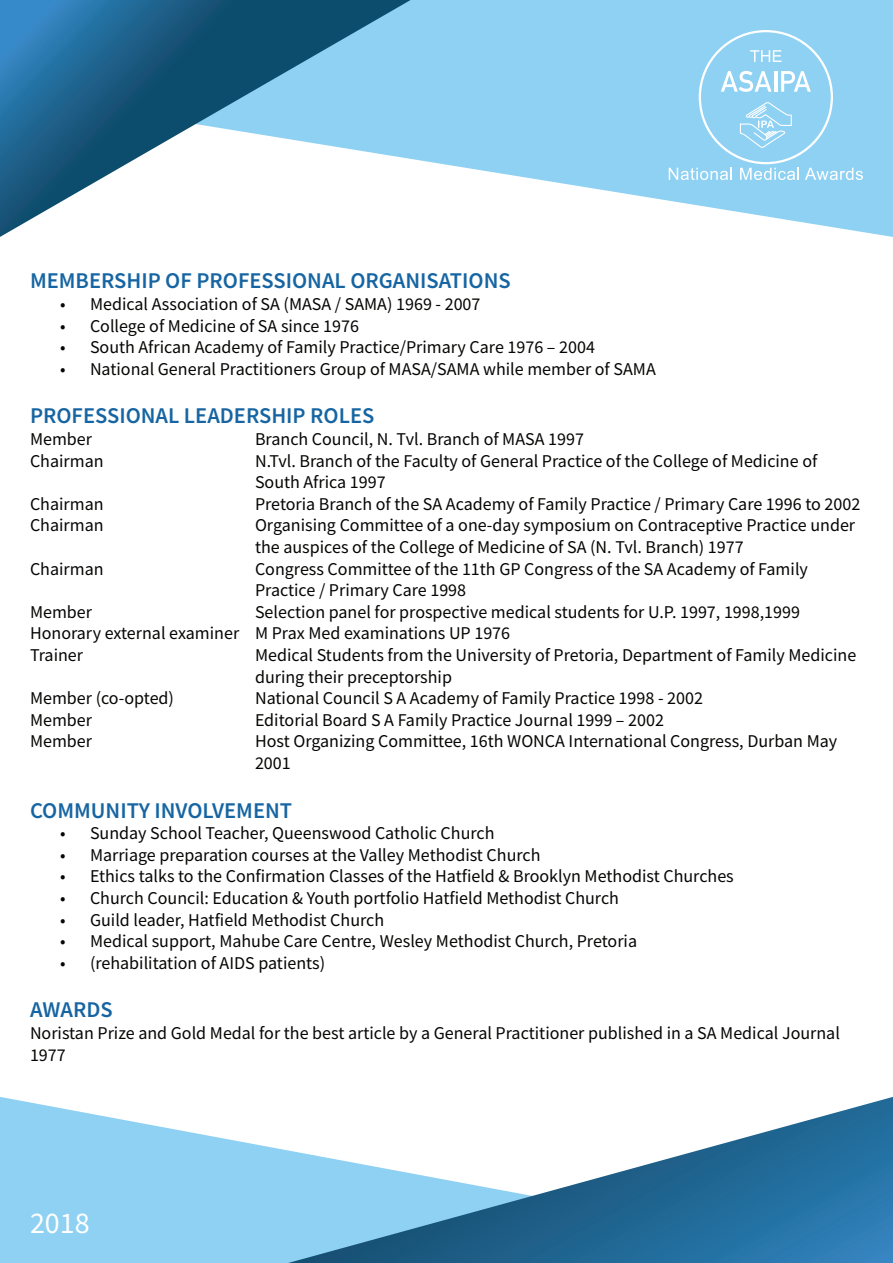
<style>
.page{position:relative;width:893px;height:1263px;background:#fff}
.page>*{position:absolute;margin:0;border:0;box-sizing:border-box;transform-origin:0 0}
.t1{font:30px "Source Sans Pro";color:#fff}
.t2{font:600 22.5px "Source Sans Pro";color:#1665a2}
.t3{font:18px/21.6px "Source Sans Pro";color:#050504}
</style>
<div class="page">
<svg style="left:411px;top:0;width:482px;height:237px;fill:#8ed1f3"></svg>
<svg style="left:0;top:0;width:411px;height:237px"></svg>
<svg style="left:0;top:1097px;width:288px;height:166px;fill:#8ed1f3"></svg>
<svg style="left:288px;top:1097px;width:605px;height:166px"></svg>
<svg style="left:669px;top:30px;width:194px;height:150px;background:#99d5f4"></svg>
<p class="t2" style="left:30px;top:266px;width:482px">MEMBERSHIP OF PROFESSIONAL ORGANISATIONS</p>
<p class="t3" style="left:60px;top:293px;width:422px">• Medical Association of SA (MASA / SAMA) 1969 - 2007</p>
<p class="t3" style="left:60px;top:315px;width:300px">• College of Medicine of SA since 1976</p>
<p class="t3" style="left:60px;top:336px;width:536px">• South African Academy of Family Practice/Primary Care 1976 – 2004</p>
<p class="t3" style="left:60px;top:358px;width:597px">• National General Practitioners Group of MASA/SAMA while member of SAMA</p>
<p class="t2" style="left:30px;top:401px;width:346px">PROFESSIONAL LEADERSHIP ROLES</p>
<p class="t3" style="left:30px;top:428px;width:64px">Member</p>
<p class="t3" style="left:255px;top:428px;width:330px">Branch Council, N. Tvl. Branch of MASA 1997</p>
<p class="t3" style="left:30px;top:450px;width:75px">Chairman</p>
<p class="t3" style="left:255px;top:450px;width:564px">N.Tvl. Branch of the Faculty of General Practice of the College of Medicine of<br>South Africa 1997</p>
<p class="t3" style="left:30px;top:493px;width:75px">Chairman</p>
<p class="t3" style="left:255px;top:493px;width:607px">Pretoria Branch of the SA Academy of Family Practice / Primary Care 1996 to 2002</p>
<p class="t3" style="left:30px;top:514px;width:75px">Chairman</p>
<p class="t3" style="left:255px;top:514px;width:602px">Organising Committee of a one-day symposium on Contraceptive Practice under the auspices of the College of Medicine of SA (N. Tvl. Branch) 1977</p>
<p class="t3" style="left:30px;top:558px;width:75px">Chairman</p>
<p class="t3" style="left:255px;top:558px;width:554px">Congress Committee of the 11th GP Congress of the SA Academy of Family<br>Practice / Primary Care 1998</p>
<p class="t3" style="left:30px;top:601px;width:64px">Member</p>
<p class="t3" style="left:30px;top:601px;width:772px;text-indent:225px">Selection panel for prospective medical students for U.P. 1997, 1998,1999<br>Honorary external examiner M Prax Med examinations UP 1976<br>Trainer</p>
<p class="t3" style="left:255px;top:644px;width:603px">Medical Students from the University of Pretoria, Department of Family Medicine during their preceptorship</p>
<p class="t3" style="left:30px;top:687px;width:146px">Member (co-opted)</p>
<p class="t3" style="left:255px;top:687px;width:449px">National Council S A Academy of Family Practice 1998 - 2002</p>
<p class="t3" style="left:30px;top:709px;width:64px">Member</p>
<p class="t3" style="left:255px;top:709px;width:410px">Editorial Board S A Family Practice Journal 1999 – 2002</p>
<p class="t3" style="left:30px;top:730px;width:64px">Member</p>
<p class="t3" style="left:255px;top:730px;width:584px">Host Organizing Committee, 16th WONCA International Congress, Durban May<br>2001</p>
<p class="t2" style="left:30px;top:795px;width:264px">COMMUNITY INVOLVEMENT</p>
<p class="t3" style="left:60px;top:822px;width:436px">• Sunday School Teacher, Queenswood Catholic Church</p>
<p class="t3" style="left:60px;top:844px;width:482px">• Marriage preparation courses at the Valley Methodist Church</p>
<p class="t3" style="left:60px;top:865px;width:675px">• Ethics talks to the Confirmation Classes of the Hatfield &amp; Brooklyn Methodist Churches</p>
<p class="t3" style="left:60px;top:887px;width:560px">• Church Council: Education &amp; Youth portfolio Hatfield Methodist Church</p>
<p class="t3" style="left:60px;top:909px;width:326px">• Guild leader, Hatfield Methodist Church</p>
<p class="t3" style="left:60px;top:930px;width:579px">• Medical support, Mahube Care Centre, Wesley Methodist Church, Pretoria</p>
<p class="t3" style="left:60px;top:952px;width:267px">• (rehabilitation of AIDS patients)</p>
<p class="t2" style="left:30px;top:995px;width:84px">AWARDS</p>
<p class="t3" style="left:30px;top:1022px;width:811px">Noristan Prize and Gold Medal for the best article by a General Practitioner published in a SA Medical Journal<br>1977</p>
<h1 class="t1" style="left:30px;top:1203px;width:61px">2018</h1>
</div>
